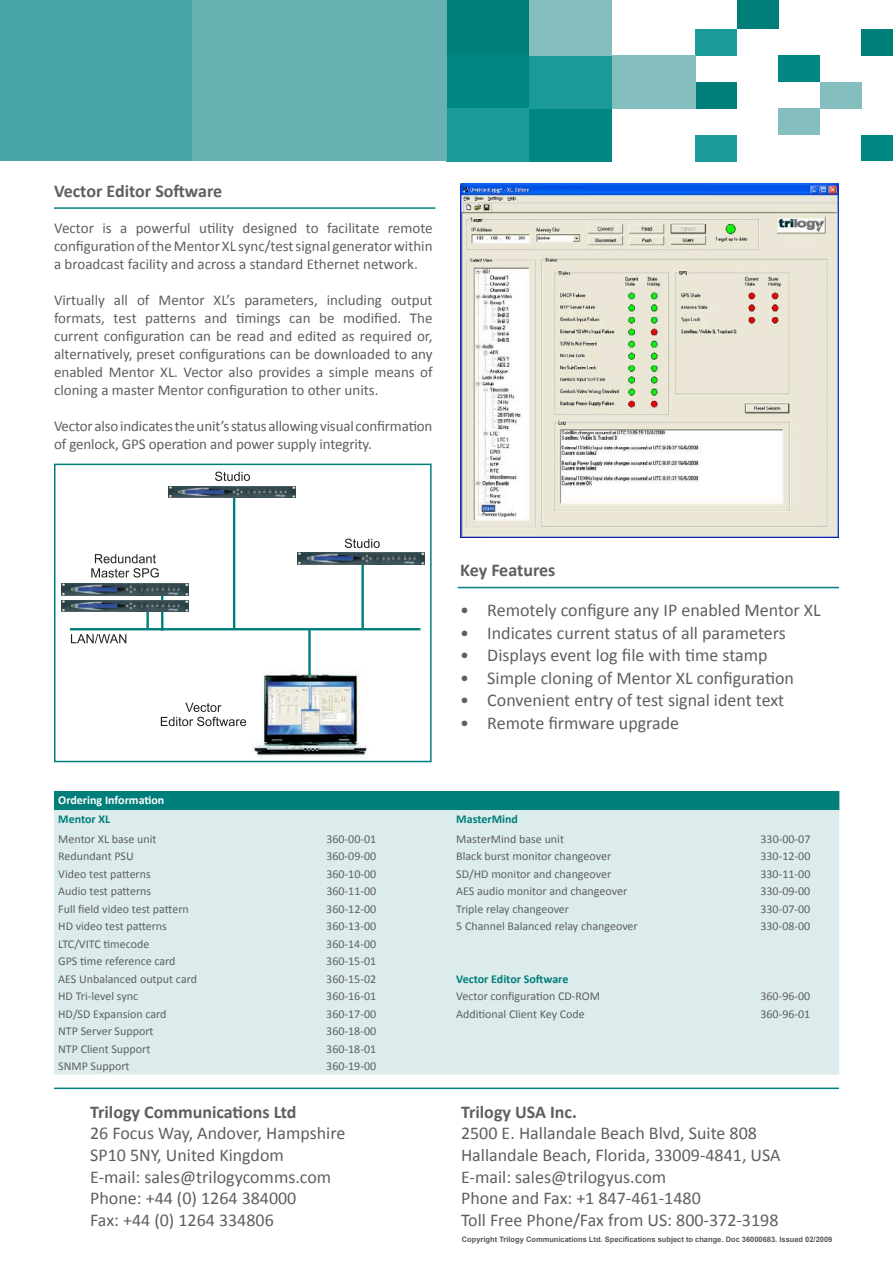
<style>
.page{position:relative;width:893px;height:1263px;background:#fff}
.page>*{position:absolute;margin:0;border:0;box-sizing:border-box;transform-origin:0 0}
.t1{font:18px/21.6px "Calibri";color:#5f5f62}
.t2{font:700 18px "Calibri";color:#5f5f62}
.t3{font:15px/18px "Calibri";letter-spacing:-.01em;color:#5f5f62;text-align:justify}
.t4{font:12px "Calibri";color:#5f5f62}
.t5{font:700 12px "Calibri";color:#007e7a}
.t6{font:700 12px "Calibri";color:#fff}
.t7{font:700 7.5px "Arial";color:#57585a}
</style>
<div class="page">
<hr style="left:458px;top:587px;width:381px;height:1px;background:#008080">
<img style="left:460px;top:183px;width:378px;height:354px">
<hr style="left:54px;top:1087px;width:785px;height:2px;background:#008080">
<div style="left:737px;top:0;width:41px;height:29px;background:#007e7a"></div>
<div style="left:778px;top:55px;width:42px;height:27px;background:#008784"></div>
<div style="left:820px;top:82px;width:42px;height:27px;background:#84bebe"></div>
<div style="left:778px;top:109px;width:42px;height:26px;background:#84bebe"></div>
<div style="left:696px;top:29px;width:41px;height:26px;background:#1a9b99"></div>
<div style="left:696px;top:82px;width:41px;height:27px;background:#007e7a"></div>
<div style="left:696px;top:135px;width:41px;height:27px;background:#1a9b99"></div>
<div style="left:862px;top:135px;width:31px;height:25px;background:#008784"></div>
<div style="left:612px;top:55px;width:84px;height:54px;background:#84bebe"></div>
<div style="left:529px;top:108px;width:83px;height:54px;background:#008784"></div>
<div style="left:529px;top:55px;width:83px;height:54px;background:#1a9b99"></div>
<div style="left:529px;top:0;width:83px;height:55px;background:#84bebe"></div>
<div style="left:446px;top:0;width:83px;height:56px;background:#007e7a"></div>
<div style="left:446px;top:55px;width:83px;height:54px;background:#008784"></div>
<div style="left:446px;top:109px;width:83px;height:53px;background:#1a9b99"></div>
<div style="left:192px;top:0;width:254px;height:160px;background:#67b1b2"></div>
<div style="left:0;top:0;width:192px;height:160px;background:#48a6a6"></div>
<div style="left:862px;top:29px;width:31px;height:26px;background:#007e7a"></div>
<div style="left:54px;top:791px;width:785px;height:19px;background:#007e7a"></div>
<div style="left:54px;top:810px;width:785px;height:264px;background:#dcecec"></div>
<div style="left:54px;top:464px;width:378px;height:298px;border:2px solid #007e7a"></div>
<hr style="left:54px;top:207px;width:381px;height:2px;background:#008080">
<hr style="left:70px;top:628px;width:350px;height:2px;background:#007e7a">
<hr style="left:361px;top:561px;width:3px;height:69px;background:#007e7a">
<hr style="left:233px;top:495px;width:2px;height:134px;background:#007e7a">
<hr style="left:146px;top:607px;width:3px;height:23px;background:#007e7a">
<hr style="left:161px;top:591px;width:2px;height:39px;background:#007e7a">
<img style="left:61px;top:584px;width:127px;height:11px">
<img style="left:169px;top:486px;width:127px;height:12px">
<img style="left:298px;top:553px;width:127px;height:11px">
<img style="left:61px;top:600px;width:127px;height:12px">
<svg style="left:91px;top:554px;width:68px;height:23px"></svg>
<svg style="left:345px;top:539px;width:35px;height:9px"></svg>
<svg style="left:215px;top:472px;width:35px;height:9px"></svg>
<svg style="left:71px;top:634px;width:55px;height:9px"></svg>
<img style="left:252px;top:671px;width:115px;height:86px">
<svg style="left:161px;top:703px;width:85px;height:23px"></svg>
<hr style="left:308px;top:629px;width:3px;height:46px;background:#007e7a">
<h1 class="t2" style="left:54px;top:179px;width:170px">Vector Editor Software</h1>
<p class="t3" style="left:54px;top:218px;width:380px">Vector is a powerful utility designed to facilitate remote configuration of the Mentor XL sync/test signal generator within a broadcast facility and across a standard Ethernet network.</p>
<p class="t3" style="left:54px;top:290px;width:380px">Virtually all of Mentor XL’s parameters, including output formats, test patterns and timings can be modified. The current configuration can be read and edited as required or, alternatively, preset configurations can be downloaded to any enabled Mentor XL. Vector also provides a simple means of cloning a master Mentor configuration to other units.</p>
<p class="t3" style="left:54px;top:416px;width:380px">Vector also indicates the unit’s status allowing visual confirmation of genlock, GPS operation and power supply integrity.</p>
<h1 class="t2" style="left:460px;top:559px;width:97px">Key Features</h1>
<h1 class="t1" style="left:460px;top:599px;width:362px">• Remotely configure any IP enabled Mentor XL</h1>
<h1 class="t1" style="left:460px;top:621px;width:327px">• Indicates current status of all parameters</h1>
<h1 class="t1" style="left:460px;top:644px;width:309px">• Displays event log file with time stamp</h1>
<h1 class="t1" style="left:460px;top:666px;width:335px">• Simple cloning of Mentor XL configuration</h1>
<h1 class="t1" style="left:460px;top:689px;width:325px">• Convenient entry of test signal ident text</h1>
<h1 class="t1" style="left:460px;top:711px;width:220px">• Remote firmware upgrade</h1>
<p class="t6" style="left:58px;top:793px;width:108px">Ordering Information</p>
<p class="t5" style="left:58px;top:812px;width:54px">Mentor XL</p>
<p class="t5" style="left:456px;top:812px;width:63px">MasterMind</p>
<p class="t4" style="left:58px;top:831px;width:100px">Mentor XL base unit</p>
<p class="t4" style="left:326px;top:831px;width:51px">360-00-01</p>
<p class="t4" style="left:456px;top:831px;width:109px">MasterMind base unit</p>
<p class="t4" style="left:760px;top:831px;width:51px">330-00-07</p>
<p class="t4" style="left:58px;top:849px;width:77px">Redundant PSU</p>
<p class="t4" style="left:326px;top:849px;width:51px">360-09-00</p>
<p class="t4" style="left:456px;top:849px;width:156px">Black burst monitor changeover</p>
<p class="t4" style="left:760px;top:849px;width:51px">330-12-00</p>
<p class="t4" style="left:58px;top:866px;width:94px">Video test patterns</p>
<p class="t4" style="left:326px;top:866px;width:51px">360-10-00</p>
<p class="t4" style="left:456px;top:866px;width:156px">SD/HD monitor and changeover</p>
<p class="t4" style="left:760px;top:866px;width:51px">330-11-00</p>
<p class="t4" style="left:58px;top:884px;width:95px">Audio test patterns</p>
<p class="t4" style="left:326px;top:884px;width:51px">360-11-00</p>
<p class="t4" style="left:456px;top:884px;width:172px">AES audio monitor and changeover</p>
<p class="t4" style="left:760px;top:884px;width:51px">330-09-00</p>
<p class="t4" style="left:58px;top:901px;width:132px">Full field video test pattern</p>
<p class="t4" style="left:326px;top:901px;width:51px">360-12-00</p>
<p class="t4" style="left:456px;top:901px;width:114px">Triple relay changeover</p>
<p class="t4" style="left:760px;top:901px;width:51px">330-07-00</p>
<p class="t4" style="left:58px;top:919px;width:110px">HD video test patterns</p>
<p class="t4" style="left:326px;top:919px;width:51px">360-13-00</p>
<p class="t4" style="left:456px;top:919px;width:183px">5 Channel Balanced relay changeover</p>
<p class="t4" style="left:760px;top:919px;width:51px">330-08-00</p>
<p class="t4" style="left:58px;top:936px;width:93px">LTC/VITC timecode</p>
<p class="t4" style="left:326px;top:936px;width:51px">360-14-00</p>
<p class="t4" style="left:58px;top:954px;width:119px">GPS time reference card</p>
<p class="t4" style="left:326px;top:954px;width:51px">360-15-01</p>
<p class="t4" style="left:58px;top:971px;width:140px">AES Unbalanced output card</p>
<p class="t4" style="left:326px;top:971px;width:51px">360-15-02</p>
<p class="t5" style="left:456px;top:971px;width:114px">Vector Editor Software</p>
<p class="t4" style="left:58px;top:989px;width:81px">HD Tri-level sync</p>
<p class="t4" style="left:326px;top:989px;width:51px">360-16-01</p>
<p class="t4" style="left:456px;top:989px;width:145px">Vector configuration CD-ROM</p>
<p class="t4" style="left:760px;top:989px;width:51px">360-96-00</p>
<p class="t4" style="left:58px;top:1006px;width:110px">HD/SD Expansion card</p>
<p class="t4" style="left:326px;top:1006px;width:51px">360-17-00</p>
<p class="t4" style="left:456px;top:1006px;width:130px">Additional Client Key Code</p>
<p class="t4" style="left:760px;top:1006px;width:51px">360-96-01</p>
<p class="t4" style="left:58px;top:1024px;width:97px">NTP Server Support</p>
<p class="t4" style="left:326px;top:1024px;width:51px">360-18-00</p>
<p class="t4" style="left:58px;top:1041px;width:94px">NTP Client Support</p>
<p class="t4" style="left:326px;top:1041px;width:51px">360-18-01</p>
<p class="t4" style="left:58px;top:1059px;width:73px">SNMP Support</p>
<p class="t4" style="left:326px;top:1059px;width:51px">360-19-00</p>
<h1 class="t2" style="left:90px;top:1101px;width:208px">Trilogy Communications Ltd</h1>
<h1 class="t1" style="left:90px;top:1122px;width:257px">26 Focus Way, Andover, Hampshire<br>SP10 5NY, United Kingdom<br>E-mail: sales@trilogycomms.com<br>Phone: +44 (0) 1264 384000<br>Fax: +44 (0) 1264 334806</h1>
<h1 class="t2" style="left:461px;top:1101px;width:117px">Trilogy USA Inc.</h1>
<h1 class="t1" style="left:461px;top:1122px;width:321px">2500 E. Hallandale Beach Blvd, Suite 808<br>Hallandale Beach, Florida, 33009-4841, USA E-mail: sales@trilogyus.com<br>Phone and Fax: +1 847-461-1480<br>Toll Free Phone/Fax from US: 800-372-3198</h1>
<p class="t7" style="left:462px;top:1234px;width:372px">Copyright Trilogy Communications Ltd. Specifications subject to change. Doc 36000683. Issued 02/2009</p>
</div>
